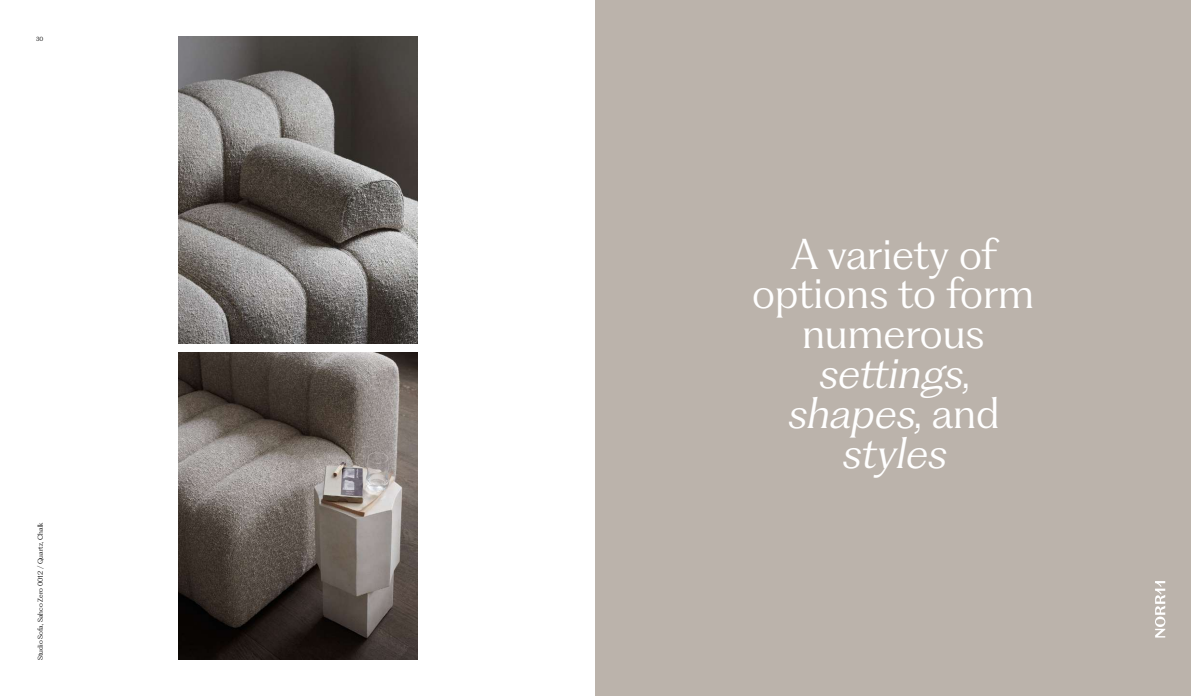
<style>
.page{position:relative;width:1191px;height:696px;background:#fff}
.page>*{position:absolute;margin:0;border:0;box-sizing:border-box;transform-origin:0 0}
.t1{font:300 39.9px/39.9px "PP Fragment Glare";color:#fff;text-align:center}
.t2{font:300 6.6px "PP Fragment Glare";color:#000}
.t3{font:300 6px "Domaine Sans Text";color:#000}
.s1{font-style:italic}
</style>
<div class="page">
<div style="left:595px;top:0;width:596px;height:695px;background:#bbb3ab"></div>
<img style="left:178px;top:352px;width:239px;height:307px">
<img style="left:178px;top:36px;width:239px;height:308px">
<svg style="left:1155px;top:581px;width:10px;height:56px"></svg>
<p class="t3" style="left:36px;top:35px;width:9px">30</p>
<p class="t2" style="left:36px;top:659px;width:139px;rotate:-90deg">Studio Sofa, Sahco Zero 0012 / Quartz, Chalk</p>
<p class="t1" style="left:752px;top:237px;width:283px">A variety of options to form numerous <span class="s1">settings</span>, <span class="s1">shapes</span>, a n d <span class="s1">styles</span></p>
</div>
